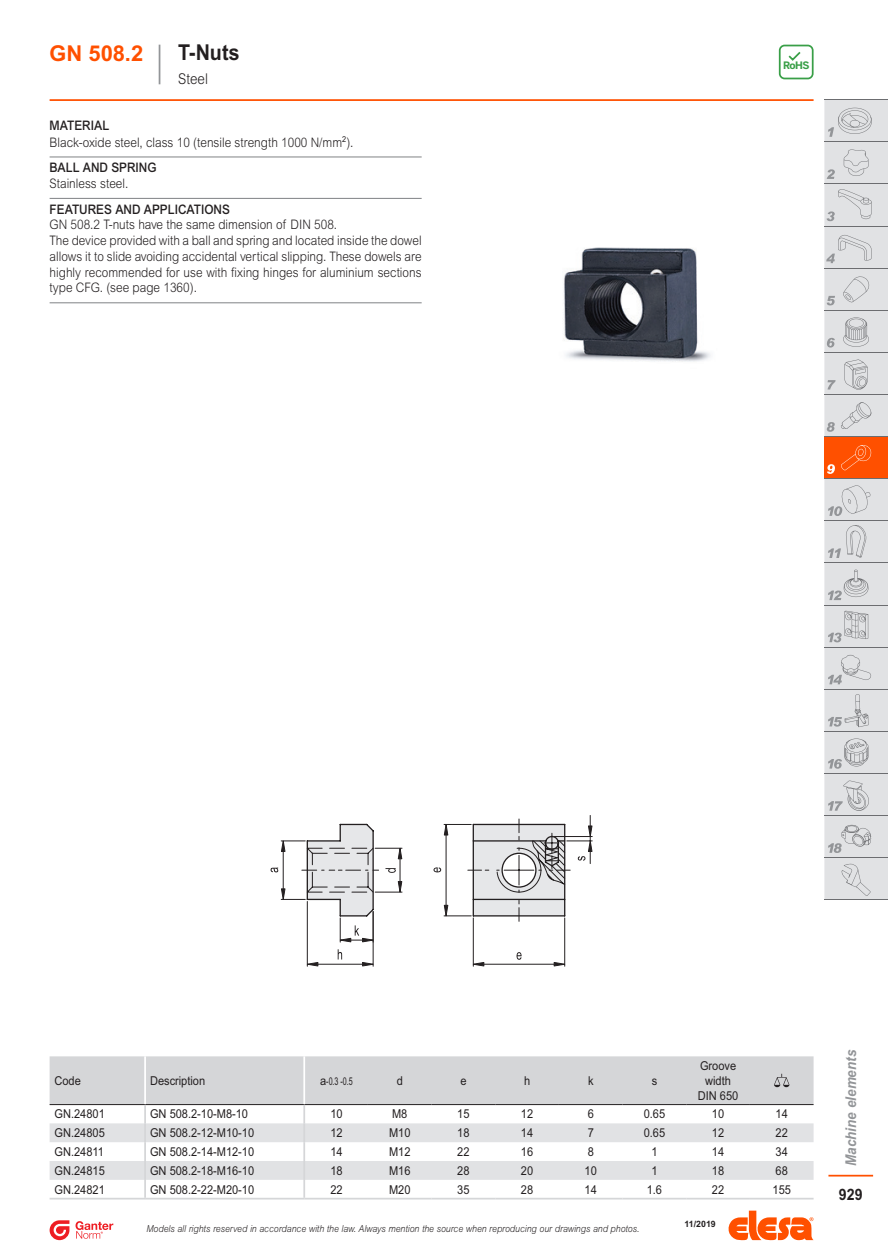
<style>
.page{position:relative;width:888px;height:1260px;background:#fff}
.page>*{position:absolute;margin:0;border:0;box-sizing:border-box;transform-origin:0 0}
.series{font:700 21.88px "Arial MT Std";color:#ff5000}
.subtitle_1L{font:700 21.88px "Arial MT Std";color:#231f20;scale:.9 1}
.t1{font:700 15.75px "Arial MT Std";color:#231f20;scale:.9 1}
.t2{font:italic 700 14.88px "Arial MT Std";color:#939598;scale:.9 1}
.subtitle_2L{font:300 14.88px "Arial MT Std";color:#231f20;scale:.9 1}
.descriptionlast{font:300 13.12px/15.8px "Arial MT Std";color:#231f20;text-align:justify;scale:.9 1}
.description{font:300 13.12px "Arial MT Std";color:#231f20;scale:.9 1}
.titlefirst{font:500 13.12px "Arial MT Std";color:#231f20;scale:.9 1}
.code{font:12.25px "Arial MT Std";color:#231f20;scale:.9 1}
.normal_C{font:12.25px "Arial MT Std";color:#231f20;scale:.9 1}
.bold_C{font:12.25px/14.7px "Arial MT Std";color:#231f20;text-align:center;scale:.9 1}
.bold_L{font:12.25px "Arial MT Std";color:#231f20;scale:.9 1}
.bold_C-2{font:10.67px "Arial MT Std";color:#231f20;scale:.67 1}
.t3{font:700 10.15px "Benton Sans";color:#399f47}
.t4{font:italic 300 9.62px "Arial MT Std";color:#231f20;scale:.9 1}
.t5{font:700 8.75px "Arial MT Std";color:#231f20}
.s1{font-size:12.25px}
</style>
<div class="page">
<svg style="left:728px;top:1211px;width:86px;height:29px"></svg>
<svg style="left:50px;top:1220px;width:19px;height:20px"></svg>
<svg style="left:76px;top:1221px;width:37px;height:18px"></svg>
<hr style="left:50px;top:99px;width:764px;height:2px;background:#ff5000">
<div style="left:824px;top:100px;width:64px;height:800px;background:#e1e2e4"></div>
<div style="left:824px;top:437px;width:64px;height:42px;background:#ff5000"></div>
<hr style="left:824px;top:99px;width:64px;height:1px;background:#6c6d70">
<hr style="left:824px;top:141px;width:64px;height:1px;background:#6c6d70">
<hr style="left:824px;top:183px;width:64px;height:1px;background:#6c6d70">
<hr style="left:824px;top:226px;width:64px;height:1px;background:#6c6d70">
<hr style="left:824px;top:268px;width:64px;height:1px;background:#6c6d70">
<hr style="left:824px;top:310px;width:64px;height:1px;background:#6c6d70">
<hr style="left:824px;top:352px;width:64px;height:1px;background:#6c6d70">
<hr style="left:824px;top:394px;width:64px;height:1px;background:#6c6d70">
<hr style="left:824px;top:436px;width:64px;height:1px;background:#6c6d70">
<hr style="left:824px;top:478px;width:64px;height:1px;background:#6c6d70">
<hr style="left:824px;top:520px;width:64px;height:1px;background:#6c6d70">
<hr style="left:824px;top:563px;width:64px;height:1px;background:#6c6d70">
<hr style="left:824px;top:605px;width:64px;height:1px;background:#6c6d70">
<hr style="left:824px;top:647px;width:64px;height:1px;background:#6c6d70">
<hr style="left:824px;top:689px;width:64px;height:1px;background:#6c6d70">
<hr style="left:824px;top:731px;width:64px;height:1px;background:#6c6d70">
<hr style="left:824px;top:773px;width:64px;height:1px;background:#6c6d70">
<hr style="left:824px;top:815px;width:64px;height:1px;background:#6c6d70">
<hr style="left:824px;top:857px;width:64px;height:1px;background:#6c6d70">
<hr style="left:824px;top:900px;width:64px;height:1px;background:#6c6d70">
<svg style="left:827px;top:169px;width:8px;height:10px"></svg>
<svg style="left:827px;top:296px;width:8px;height:9px"></svg>
<svg style="left:827px;top:338px;width:8px;height:10px"></svg>
<svg style="left:827px;top:380px;width:9px;height:10px"></svg>
<svg style="left:827px;top:422px;width:8px;height:10px"></svg>
<svg style="left:827px;top:464px;width:8px;height:10px"></svg>
<svg style="left:843px;top:317px;width:26px;height:30px"></svg>
<svg style="left:844px;top:359px;width:24px;height:31px"></svg>
<svg style="left:841px;top:402px;width:30px;height:27px"></svg>
<svg style="left:841px;top:445px;width:30px;height:25px"></svg>
<svg style="left:828px;top:570px;width:40px;height:30px"></svg>
<svg style="left:828px;top:611px;width:40px;height:31px"></svg>
<svg style="left:828px;top:484px;width:43px;height:32px"></svg>
<svg style="left:828px;top:694px;width:40px;height:33px"></svg>
<svg style="left:828px;top:655px;width:43px;height:29px"></svg>
<svg style="left:828px;top:739px;width:40px;height:30px"></svg>
<svg style="left:828px;top:781px;width:41px;height:30px"></svg>
<svg style="left:839px;top:863px;width:32px;height:33px"></svg>
<svg style="left:844px;top:149px;width:24px;height:27px"></svg>
<svg style="left:827px;top:189px;width:45px;height:32px"></svg>
<svg style="left:826px;top:235px;width:46px;height:28px"></svg>
<svg style="left:828px;top:108px;width:44px;height:29px"></svg>
<svg style="left:843px;top:275px;width:26px;height:27px"></svg>
<svg style="left:828px;top:525px;width:39px;height:33px"></svg>
<svg style="left:828px;top:825px;width:43px;height:28px"></svg>
<hr style="left:828px;top:1175px;width:45px;height:2px;background:#ff5000">
<hr style="left:159px;top:45px;width:1px;height:39px;background:#939598">
<svg style="left:779px;top:45px;width:35px;height:34px"></svg>
<hr style="left:50px;top:157px;width:372px;height:1px;background:#808285">
<hr style="left:50px;top:198px;width:372px;height:1px;background:#808285">
<hr style="left:50px;top:302px;width:372px;height:1px;background:#808285">
<img style="left:563px;top:247px;width:148px;height:115px">
<svg style="left:271px;top:815px;width:322px;height:152px"></svg>
<hr style="left:50px;top:1198px;width:95px;height:2px;background:#d5d6d8">
<hr style="left:145px;top:1198px;width:159px;height:2px;background:#d5d6d8">
<hr style="left:304px;top:1198px;width:64px;height:2px;background:#d5d6d8">
<hr style="left:368px;top:1198px;width:64px;height:2px;background:#d5d6d8">
<hr style="left:432px;top:1198px;width:63px;height:2px;background:#d5d6d8">
<hr style="left:495px;top:1198px;width:64px;height:2px;background:#d5d6d8">
<hr style="left:559px;top:1198px;width:64px;height:2px;background:#d5d6d8">
<hr style="left:623px;top:1198px;width:63px;height:2px;background:#d5d6d8">
<hr style="left:686px;top:1198px;width:64px;height:2px;background:#d5d6d8">
<hr style="left:750px;top:1198px;width:64px;height:2px;background:#d5d6d8">
<svg style="left:50px;top:1056px;width:764px;height:142px"></svg>
<p class="series" style="left:50px;top:40px;width:95px">GN 508.2</p>
<p class="subtitle_1L" style="left:178px;top:40px;width:70px">T-Nuts</p>
<p class="subtitle_2L" style="left:178px;top:71px;width:35px">Steel</p>
<p class="titlefirst" style="left:50px;top:118px;width:68px">MATERIAL</p>
<p class="description" style="left:50px;top:135px;width:339px">Black-oxide steel, class 10 (tensile strength 1000 N/mm<sup>2</sup>).</p>
<p class="titlefirst" style="left:50px;top:160px;width:120px">BALL AND SPRING</p>
<p class="description" style="left:50px;top:176px;width:89px">Stainless steel.</p>
<p class="titlefirst" style="left:50px;top:201px;width:202px">FEATURES AND APPLICATIONS</p>
<p class="description" style="left:50px;top:217px;width:321px">GN 508.2 T-nuts have the same dimension of DIN 508.</p>
<p class="descriptionlast" style="left:50px;top:233px;width:415px">The device provided with a ball and spring and located inside the dowel allows it to slide avoiding accidental vertical slipping. These dowels are highly recommended for use with fixing hinges for aluminium sections type CFG. (see page 1360).</p>
<p class="t3" style="left:783px;top:59px;width:28px">RoHS</p>
<p class="bold_L" style="left:55px;top:1074px;width:31px">Code</p>
<p class="bold_L" style="left:150px;top:1074px;width:63px">Description</p>
<p class="bold_C-2" style="left:320px;top:1075px;width:50px"><span class="s1">a</span>-0.3 -0.5</p>
<p class="bold_C" style="left:397px;top:1073px;width:8px">d</p>
<p class="bold_C" style="left:460px;top:1073px;width:8px">e</p>
<p class="bold_C" style="left:524px;top:1073px;width:8px">h</p>
<p class="bold_C" style="left:588px;top:1073px;width:8px">k</p>
<p class="bold_C" style="left:652px;top:1073px;width:8px">s</p>
<p class="bold_C" style="left:698px;top:1059px;width:46px">Groove width<br>DIN 650</p>
<p class="code" style="left:55px;top:1107px;width:57px">GN.24801</p>
<p class="code" style="left:150px;top:1107px;width:110px">GN 508.2-10-M8-10</p>
<p class="normal_C" style="left:330px;top:1107px;width:15px">10</p>
<p class="normal_C" style="left:392px;top:1107px;width:19px">M8</p>
<p class="normal_C" style="left:457px;top:1107px;width:15px">15</p>
<p class="normal_C" style="left:521px;top:1107px;width:15px">12</p>
<p class="normal_C" style="left:588px;top:1107px;width:8px">6</p>
<p class="normal_C" style="left:644px;top:1107px;width:25px">0.65</p>
<p class="normal_C" style="left:712px;top:1107px;width:15px">10</p>
<p class="normal_C" style="left:776px;top:1107px;width:15px">14</p>
<p class="code" style="left:55px;top:1126px;width:57px">GN.24805</p>
<p class="code" style="left:150px;top:1126px;width:117px">GN 508.2-12-M10-10</p>
<p class="normal_C" style="left:330px;top:1126px;width:15px">12</p>
<p class="normal_C" style="left:389px;top:1126px;width:25px">M10</p>
<p class="normal_C" style="left:457px;top:1126px;width:15px">18</p>
<p class="normal_C" style="left:521px;top:1126px;width:15px">14</p>
<p class="normal_C" style="left:588px;top:1126px;width:8px">7</p>
<p class="normal_C" style="left:644px;top:1126px;width:25px">0.65</p>
<p class="normal_C" style="left:712px;top:1126px;width:15px">12</p>
<p class="normal_C" style="left:776px;top:1126px;width:15px">22</p>
<p class="code" style="left:55px;top:1145px;width:56px">GN.24811</p>
<p class="code" style="left:150px;top:1145px;width:117px">GN 508.2-14-M12-10</p>
<p class="normal_C" style="left:330px;top:1145px;width:15px">14</p>
<p class="normal_C" style="left:389px;top:1145px;width:25px">M12</p>
<p class="normal_C" style="left:457px;top:1145px;width:15px">22</p>
<p class="normal_C" style="left:521px;top:1145px;width:15px">16</p>
<p class="normal_C" style="left:588px;top:1145px;width:8px">8</p>
<p class="normal_C" style="left:651px;top:1145px;width:8px">1</p>
<p class="normal_C" style="left:712px;top:1145px;width:15px">14</p>
<p class="normal_C" style="left:776px;top:1145px;width:15px">34</p>
<p class="code" style="left:55px;top:1164px;width:57px">GN.24815</p>
<p class="code" style="left:150px;top:1164px;width:117px">GN 508.2-18-M16-10</p>
<p class="normal_C" style="left:330px;top:1164px;width:15px">18</p>
<p class="normal_C" style="left:389px;top:1164px;width:25px">M16</p>
<p class="normal_C" style="left:457px;top:1164px;width:15px">28</p>
<p class="normal_C" style="left:521px;top:1164px;width:15px">20</p>
<p class="normal_C" style="left:585px;top:1164px;width:15px">10</p>
<p class="normal_C" style="left:651px;top:1164px;width:8px">1</p>
<p class="normal_C" style="left:712px;top:1164px;width:15px">18</p>
<p class="normal_C" style="left:776px;top:1164px;width:15px">68</p>
<p class="code" style="left:55px;top:1182px;width:57px">GN.24821</p>
<p class="code" style="left:150px;top:1182px;width:117px">GN 508.2-22-M20-10</p>
<p class="normal_C" style="left:330px;top:1182px;width:15px">22</p>
<p class="normal_C" style="left:389px;top:1182px;width:25px">M20</p>
<p class="normal_C" style="left:457px;top:1182px;width:15px">35</p>
<p class="normal_C" style="left:521px;top:1182px;width:15px">28</p>
<p class="normal_C" style="left:585px;top:1182px;width:15px">14</p>
<p class="normal_C" style="left:647px;top:1182px;width:19px">1.6</p>
<p class="normal_C" style="left:712px;top:1182px;width:15px">22</p>
<p class="normal_C" style="left:773px;top:1182px;width:22px">155</p>
<p class="t5" style="left:685px;top:1218px;width:33px">11/2019</p>
<p class="t4" style="left:146px;top:1224px;width:549px">Models all rights reserved in accordance with the law. Always mention the source when reproducing our drawings and photos.</p>
<p class="t2" style="left:842px;top:1166px;width:130px;rotate:-90deg">Machine elements</p>
<p class="t1" style="left:839px;top:1186px;width:28px">929</p>
</div>
